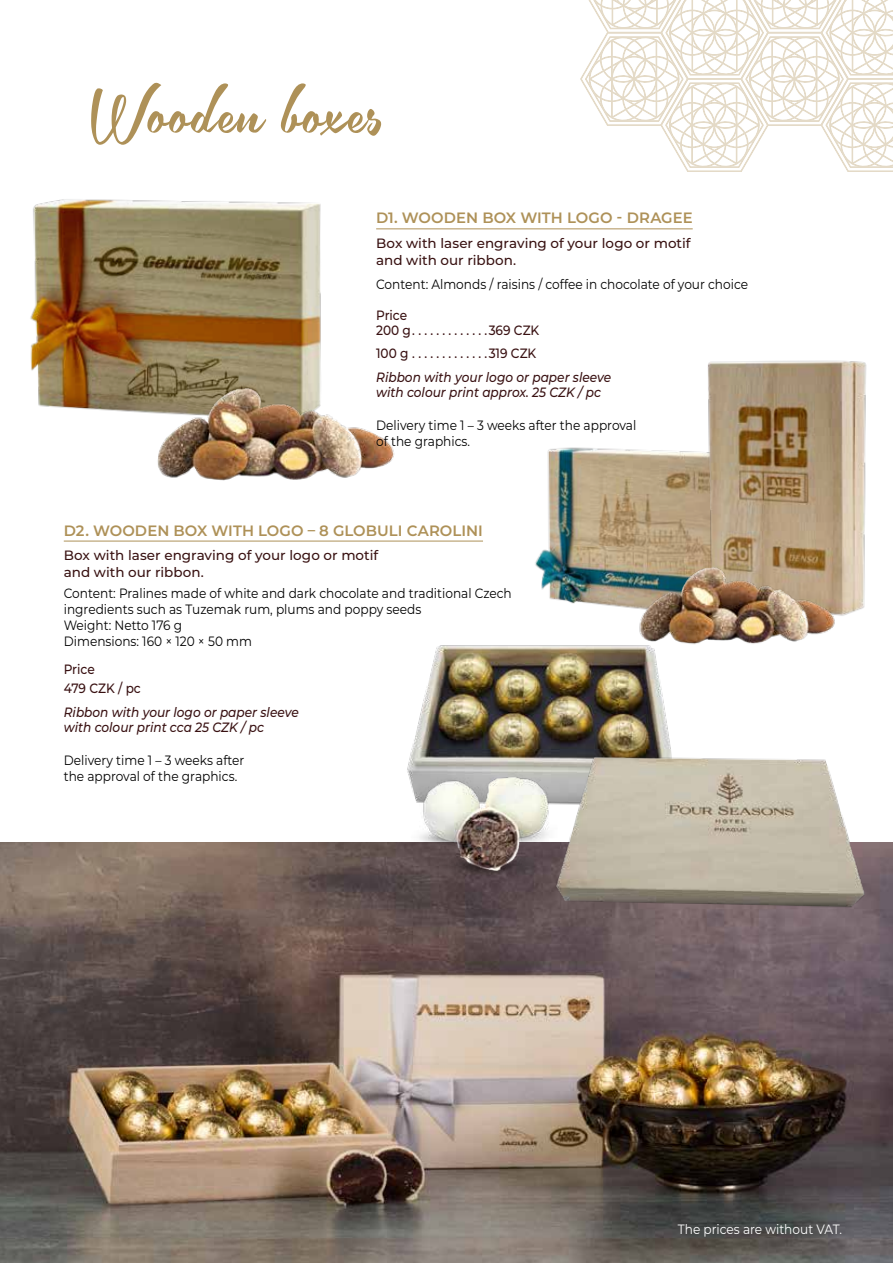
<style>
.page{position:relative;width:893px;height:1263px;background:#fff}
.page>*{position:absolute;margin:0;border:0;box-sizing:border-box;transform-origin:0 0}
.t1{font:93px "Steiner Air";color:#ae9158;scale:.9 1}
.t2{font:600 15px "Montserrat";letter-spacing:.005em;color:#ae9158}
.t3{font:13.5px/16.2px "Montserrat";color:#000;scale:.9 1}
.t4{font:italic 500 13.5px/15px "Montserrat";color:#391112;scale:.9 1}
.t5{font:500 13.5px/16.5px "Montserrat";color:#391212}
.t6{font:500 13.5px/15px "Montserrat";color:#391112;scale:.9 1}
.t7{font:13.5px "Montserrat";color:#fff;scale:.9 1}
</style>
<div class="page">
<img style="left:535px;top:447px;width:163px;height:160px">
<img style="left:0;top:842px;width:893px;height:421px">
<img style="left:698px;top:360px;width:169px;height:252px">
<img style="left:619px;top:554px;width:234px;height:90px">
<img style="left:409px;top:629px;width:289px;height:132px">
<img style="left:520px;top:725px;width:373px;height:230px">
<img style="left:403px;top:761px;width:168px;height:119px">
<img style="left:30px;top:199px;width:291px;height:213px">
<img style="left:132px;top:372px;width:262px;height:109px">
<hr style="left:376px;top:228px;width:317px;height:1px;background:#ae9158">
<svg style="left:580px;top:0;width:313px;height:172px"></svg>
<hr style="left:64px;top:541px;width:419px;height:1px;background:#ae9158">
<h1 class="t1" style="left:85px;top:60px;width:338px">Wooden boxes</h1>
<p class="t2" style="left:376px;top:207px;width:318px">D1. WOODEN BOX WITH LOGO - DRAGEE</p>
<p class="t5" style="left:376px;top:235px;width:316px">Box with laser engraving of your logo or motif and with our ribbon.</p>
<p class="t3" style="left:376px;top:275px;width:415px">Content: Almonds / raisins / coffee in chocolate of your choice</p>
<p class="t6" style="left:376px;top:307px;width:43px">Price<br>200 g.............</p>
<p class="t6" style="left:489px;top:322px;width:58px">369 CZK</p>
<p class="t6" style="left:376px;top:345px;width:41px">100 g.............</p>
<p class="t6" style="left:489px;top:345px;width:55px">319 CZK</p>
<p class="t4" style="left:376px;top:369px;width:263px">Ribbon with your logo or paper sleeve with colour print approx. 25 CZK / pc</p>
<p class="t3" style="left:376px;top:417px;width:290px">Delivery time 1 – 3 weeks after the approval of the graphics.</p>
<p class="t2" style="left:64px;top:520px;width:421px">D2. WOODEN BOX WITH LOGO – 8 GLOBULI CAROLINI</p>
<p class="t5" style="left:64px;top:547px;width:316px">Box with laser engraving of your logo or motif and with our ribbon.</p>
<p class="t3" style="left:64px;top:584px;width:499px">Content: Pralines made of white and dark chocolate and traditional Czech ingredients such as Tuzemak rum, plums and poppy seeds<br>Weight: Netto 176 g<br>Dimensions: 160 × 120 × 50 mm</p>
<p class="t6" style="left:64px;top:659px;width:87px;line-height:19.2px">Price<br>479 CZK / pc</p>
<p class="t4" style="left:64px;top:704px;width:263px">Ribbon with your logo or paper sleeve with colour print cca 25 CZK / pc</p>
<p class="t3" style="left:64px;top:752px;width:202px">Delivery time 1 – 3 weeks after the approval of the graphics.</p>
<p class="t7" style="left:678px;top:1219px;width:184px">The prices are without VAT.</p>
</div>
